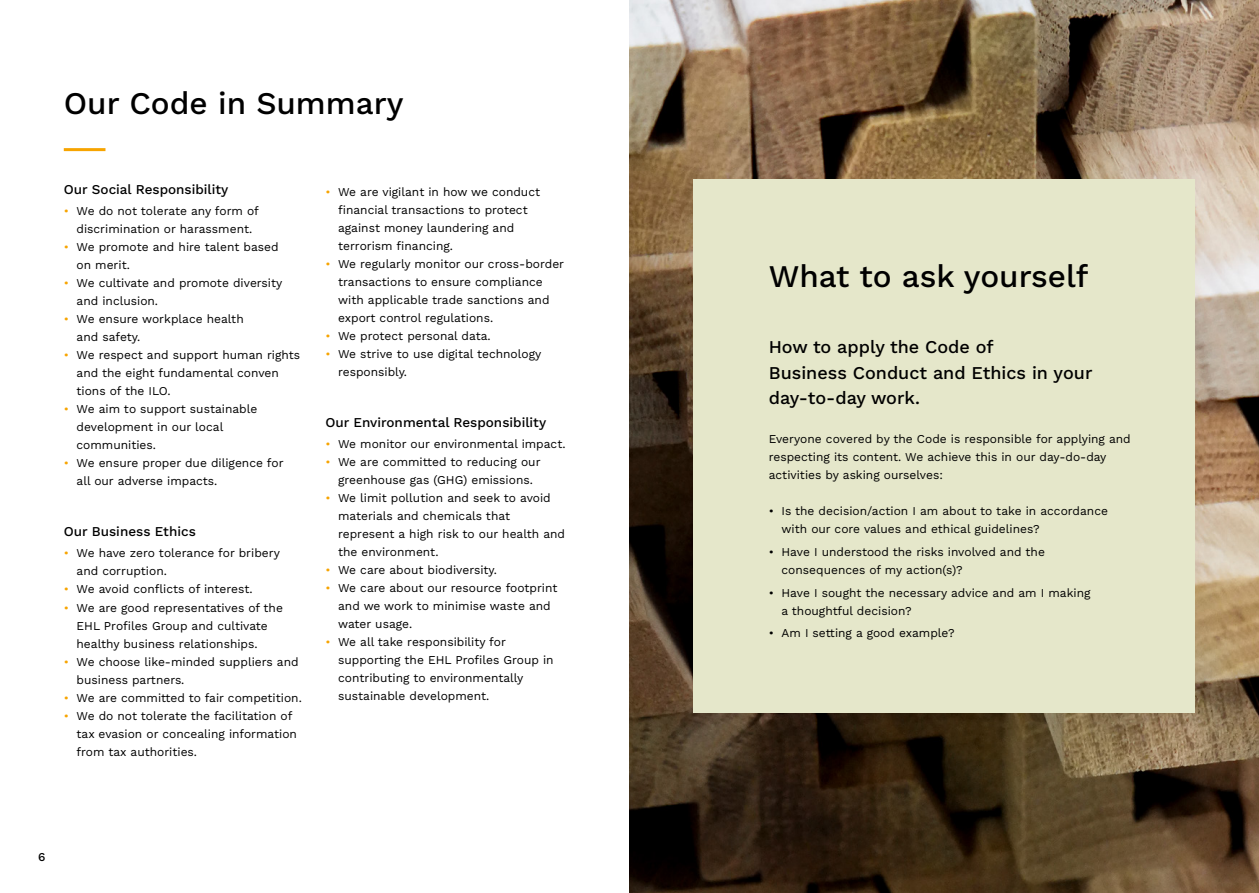
<style>
.page{position:relative;width:1259px;height:893px;background:#fff}
.page>*{position:absolute;margin:0;border:0;box-sizing:border-box;transform-origin:0 0}
.Tittel{font:500 31.5px "Work Sans";color:#000}
.Ingress{font:500 18px/25.5px "Work Sans";color:#000}
.Mellomtittel_2{font:500 13.5px "Work Sans";color:#000}
.Brødtekst{font:12px/18px "Work Sans";color:#000}
.t1{font:500 12px "Work Sans";color:#000}
.s1{color:#f7a400}
</style>
<div class="page">
<img style="left:629px;top:0;width:630px;height:893px">
<div style="left:693px;top:180px;width:502px;height:533px;background:#e5e7ca"></div>
<hr style="left:64px;top:148px;width:41px;height:3px;background:#f7a400">
<p class="Tittel" style="left:64px;top:80px;width:341px">Our Code in Summary</p>
<p class="Mellomtittel_2" style="left:64px;top:180px;width:166px">Our Social Responsibility</p>
<p class="Brødtekst" style="left:64px;top:202px;width:197px;text-align:center"><span class="s1">•</span> We do not tolerate any form of discrimination or harassment.</p>
<p class="Brødtekst" style="left:77px;top:238px;width:204px;text-indent:-13px"><span class="s1">•</span> We promote and hire talent based on merit.</p>
<p class="Brødtekst" style="left:77px;top:274px;width:207px;text-indent:-13px"><span class="s1">•</span> We cultivate and promote diversity and inclusion.</p>
<p class="Brødtekst" style="left:77px;top:310px;width:169px;text-indent:-13px"><span class="s1">•</span> We ensure workplace health and safety.</p>
<p class="Brødtekst" style="left:77px;top:346px;width:225px;text-indent:-13px"><span class="s1">•</span> We respect and support human rights and the eight fundamental conven tions of the ILO.</p>
<p class="Brødtekst" style="left:77px;top:400px;width:182px;text-indent:-13px"><span class="s1">•</span> We aim to support sustainable development in our local communities.</p>
<p class="Brødtekst" style="left:77px;top:454px;width:208px;text-indent:-13px"><span class="s1">•</span> We ensure proper due diligence for all our adverse impacts.</p>
<p class="Mellomtittel_2" style="left:64px;top:522px;width:133px">Our Business Ethics</p>
<p class="Brødtekst" style="left:77px;top:544px;width:205px;text-indent:-13px"><span class="s1">•</span> We have zero tolerance for bribery and corruption.</p>
<p class="Brødtekst" style="left:64px;top:580px;width:190px"><span class="s1">•</span> We avoid conflicts of interest.</p>
<p class="Brødtekst" style="left:77px;top:598px;width:208px;text-indent:-13px"><span class="s1">•</span> We are good representatives of the<br>EHL Profiles Group and cultivate healthy business relationships.</p>
<p class="Brødtekst" style="left:77px;top:652px;width:224px;text-indent:-13px"><span class="s1">•</span> We choose like-minded suppliers and business partners.</p>
<p class="Brødtekst" style="left:64px;top:688px;width:238px"><span class="s1">•</span> We are committed to fair competition.</p>
<p class="Brødtekst" style="left:77px;top:706px;width:222px;text-indent:-13px"><span class="s1">•</span> We do not tolerate the facilitation of tax evasion or concealing information from tax authorities.</p>
<p class="Brødtekst" style="left:338px;top:182px;width:203px;text-indent:-13px"><span class="s1">•</span> We are vigilant in how we conduct financial transactions to protect against money laundering and terrorism financing.</p>
<p class="Brødtekst" style="left:338px;top:254px;width:227px;text-indent:-13px"><span class="s1">•</span> We regularly monitor our cross-border transactions to ensure compliance with applicable trade sanctions and export control regulations.</p>
<p class="Brødtekst" style="left:325px;top:326px;width:165px"><span class="s1">•</span> We protect personal data.</p>
<p class="Brødtekst" style="left:338px;top:344px;width:205px;text-indent:-13px"><span class="s1">•</span> We strive to use digital technology responsibly.</p>
<p class="Mellomtittel_2" style="left:325px;top:412px;width:222px">Our Environmental Responsibility</p>
<p class="Brødtekst" style="left:325px;top:434px;width:240px"><span class="s1">•</span> We monitor our environmental impact.</p>
<p class="Brødtekst" style="left:325px;top:452px;width:217px;text-align:center"><span class="s1">•</span> We are committed to reducing our greenhouse gas (GHG) emissions.</p>
<p class="Brødtekst" style="left:338px;top:488px;width:228px;text-indent:-13px"><span class="s1">•</span> We limit pollution and seek to avoid materials and chemicals that represent a high risk to our health and the environment.</p>
<p class="Brødtekst" style="left:325px;top:560px;width:172px"><span class="s1">•</span> We care about biodiversity.</p>
<p class="Brødtekst" style="left:338px;top:578px;width:221px;text-indent:-13px"><span class="s1">•</span> We care about our resource footprint and we work to minimise waste and water usage.</p>
<p class="Brødtekst" style="left:338px;top:632px;width:217px;text-indent:-13px"><span class="s1">•</span> We all take responsibility for supporting the EHL Profiles Group in contributing to environmentally sustainable development.</p>
<p class="t1" style="left:38px;top:848px;width:9px">6</p>
<p class="Tittel" style="left:769px;top:253px;width:321px">What to ask yourself</p>
<p class="Ingress" style="left:769px;top:334px;width:325px">How to apply the Code of<br>Business Conduct and Ethics in your day-to-day work.</p>
<p class="Brødtekst" style="left:769px;top:430px;width:363px">Everyone covered by the Code is responsible for applying and respecting its content. We achieve this in our day-do-day activities by asking ourselves:</p>
<p class="Brødtekst" style="left:781px;top:502px;width:328px;text-indent:-13px">• Is the decision/action I am about to take in accordance with our core values and ethical guidelines?</p>
<p class="Brødtekst" style="left:781px;top:542px;width:265px;text-indent:-13px">• Have I understood the risks involved and the consequences of my action(s)?</p>
<p class="Brødtekst" style="left:781px;top:583px;width:310px;text-indent:-13px">• Have I sought the necessary advice and am I making a thoughtful decision?</p>
<p class="Brødtekst" style="left:769px;top:623px;width:187px">• Am I setting a good example?</p>
</div>
